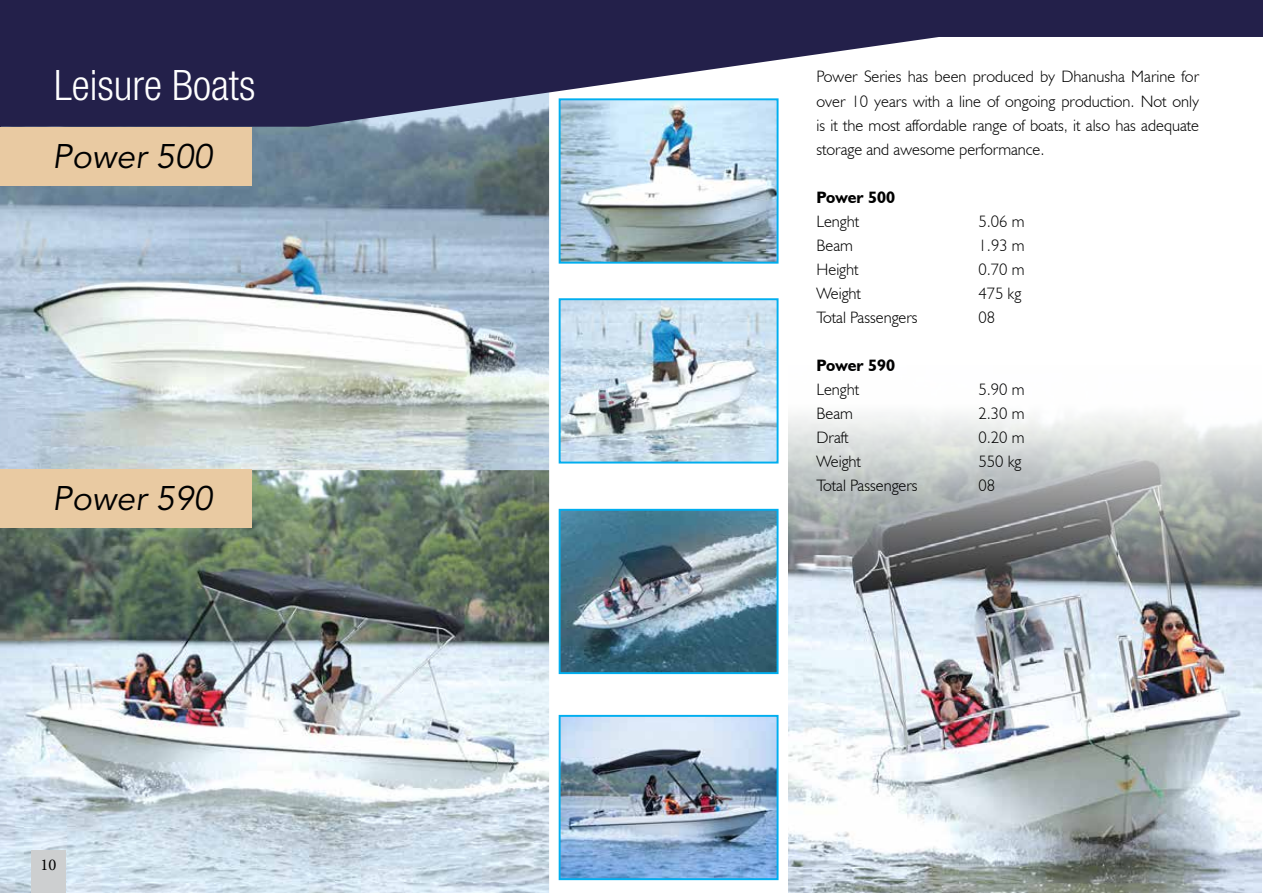
<style>
.page{position:relative;width:1263px;height:893px;background:#fff}
.page>*{position:absolute;margin:0;border:0;box-sizing:border-box;transform-origin:0 0}
.t1{font:300 condensed 42px "Helvetica Neue LT Std";color:#fff}
.t2{font:italic 33.9px "Avenir LT Std";color:#000}
.t3{font:300 16.5px/24px "Humanist 521 BT";color:#000;text-align:justify}
.t4{font:700 16.5px "Humanist 521 BT";color:#000}
.t5{font:16.5px "Minion Pro";color:#000}
</style>
<div class="page">
<img style="left:788px;top:413px;width:474px;height:480px">
<img style="left:0;top:127px;width:549px;height:343px">
<img style="left:0;top:470px;width:549px;height:423px">
<svg style="left:1px;top:9px;width:1262px;height:118px;fill:#23204a"></svg>
<div style="left:0;top:127px;width:251px;height:58px;background:#e9caa2"></div>
<div style="left:0;top:469px;width:251px;height:58px;background:#e9caa2"></div>
<img style="left:562px;top:301px;width:213px;height:159px">
<div style="left:559px;top:298px;width:219px;height:165px;border:2px solid #00aeef"></div>
<img style="left:562px;top:718px;width:213px;height:159px">
<div style="left:559px;top:715px;width:219px;height:165px;border:2px solid #00aeef"></div>
<img style="left:562px;top:101px;width:213px;height:160px">
<div style="left:559px;top:98px;width:219px;height:166px;border:2px solid #00aeef"></div>
<img style="left:562px;top:512px;width:213px;height:159px">
<div style="left:559px;top:509px;width:219px;height:165px;border:2px solid #00aeef"></div>
<div style="left:32px;top:851px;width:34px;height:42px;background:#cdcfd0"></div>
<hr style="left:0;top:0;width:1px;height:127px;background:#23204a">
<div style="left:0;top:0;width:1263px;height:9px;background:#23204a"></div>
<h1 class="t1" style="left:54px;top:61px;width:203px">Leisure Boats</h1>
<h2 class="t2" style="left:52px;top:137px;width:162px">Power 500</h2>
<h2 class="t2" style="left:52px;top:479px;width:162px">Power 590</h2>
<p class="t5" style="left:41px;top:854px;width:17px">10</p>
<p class="t3" style="left:816px;top:65px;width:384px">Power Series has been produced by Dhanusha Marine for over 10 years with a line of ongoing production. Not only is it the most affordable range of boats, it also has adequate storage and awesome performance.</p>
<p class="t4" style="left:816px;top:187px;width:80px">Power 500</p>
<p class="t3" style="left:816px;top:209px;width:44px">Lenght</p>
<p class="t3" style="left:978px;top:209px;width:48px">5.06 m</p>
<p class="t3" style="left:816px;top:233px;width:38px">Beam</p>
<p class="t3" style="left:978px;top:233px;width:48px">1.93 m</p>
<p class="t3" style="left:816px;top:257px;width:44px">Height</p>
<p class="t3" style="left:978px;top:257px;width:48px">0.70 m</p>
<p class="t3" style="left:816px;top:281px;width:46px">Weight</p>
<p class="t3" style="left:978px;top:281px;width:44px">475 kg</p>
<p class="t3" style="left:816px;top:305px;width:103px">Total Passengers</p>
<p class="t3" style="left:978px;top:305px;width:18px">08</p>
<p class="t4" style="left:816px;top:355px;width:80px">Power 590</p>
<p class="t3" style="left:816px;top:377px;width:44px">Lenght</p>
<p class="t3" style="left:978px;top:377px;width:48px">5.90 m</p>
<p class="t3" style="left:816px;top:401px;width:38px">Beam</p>
<p class="t3" style="left:978px;top:401px;width:48px">2.30 m</p>
<p class="t3" style="left:816px;top:425px;width:34px">Draft</p>
<p class="t3" style="left:978px;top:425px;width:48px">0.20 m</p>
<p class="t3" style="left:816px;top:449px;width:46px">Weight</p>
<p class="t3" style="left:978px;top:449px;width:44px">550 kg</p>
<p class="t3" style="left:816px;top:473px;width:103px">Total Passengers</p>
<p class="t3" style="left:978px;top:473px;width:18px">08</p>
</div>
